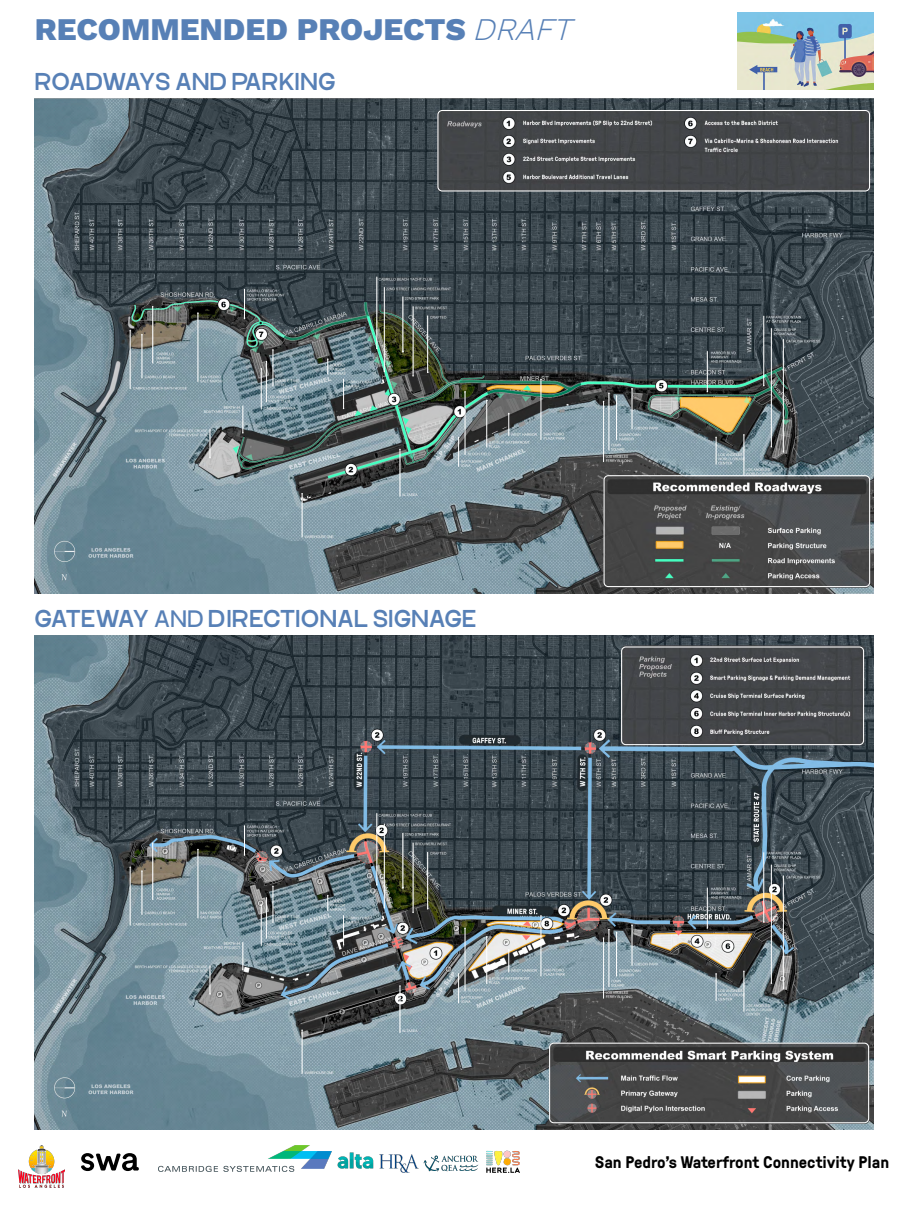
<style>
.page{position:relative;width:908px;height:1210px;background:#fff}
.page>*{position:absolute;margin:0;border:0;box-sizing:border-box;transform-origin:0 0}
.t1{font:800 31.5px "Work Sans";color:#5780b6}
.t2{font:900 22.75px "Work Sans";color:#5780b6}
.t3{font:700 16.8px "GT Pressura";color:#000}
.s1{font-weight:300;font-style:italic}
.s2{font-weight:600}
</style>
<div class="page">
<img style="left:19px;top:1145px;width:46px;height:43px">
<svg style="left:81px;top:1153px;width:58px;height:18px"></svg>
<img style="left:158px;top:1145px;width:173px;height:26px">
<img style="left:331px;top:1151px;width:43px;height:18px">
<img style="left:486px;top:1150px;width:33px;height:22px">
<img style="left:423px;top:1155px;width:56px;height:17px">
<img style="left:379px;top:1154px;width:39px;height:18px">
<img style="left:34px;top:99px;width:839px;height:494px">
<img style="left:34px;top:635px;width:839px;height:494px">
<img style="left:737px;top:13px;width:136px;height:77px">
<div style="left:437px;top:110px;width:432px;height:81px;border:1px solid #fff;border-radius:4px"></div>
<div style="left:603px;top:475px;width:266px;height:112px;border:1px solid #fff;border-radius:4px"></div>
<hr style="left:130px;top:331px;width:1px;height:58px;background:#fff">
<hr style="left:142px;top:335px;width:1px;height:43px;background:#fff">
<hr style="left:152px;top:307px;width:1px;height:56px;background:#fff">
<hr style="left:198px;top:313px;width:1px;height:69px;background:#fff">
<svg style="left:244px;top:289px;width:1px;height:30px"></svg>
<hr style="left:261px;top:369px;width:1px;height:40px;background:#fff">
<hr style="left:266px;top:361px;width:1px;height:41px;background:#fff">
<hr style="left:273px;top:350px;width:1px;height:36px;background:#fff">
<svg style="left:327px;top:358px;width:1px;height:16px"></svg>
<svg style="left:343px;top:379px;width:1px;height:30px"></svg>
<svg style="left:242px;top:405px;width:1px;height:28px"></svg>
<svg style="left:209px;top:429px;width:2px;height:29px"></svg>
<hr style="left:302px;top:493px;width:1px;height:44px;background:#fff">
<hr style="left:399px;top:449px;width:1px;height:47px;background:#fff">
<hr style="left:376px;top:277px;width:1px;height:71px;background:#fff">
<hr style="left:384px;top:287px;width:1px;height:84px;background:#fff">
<hr style="left:402px;top:296px;width:1px;height:55px;background:#fff">
<hr style="left:413px;top:306px;width:1px;height:70px;background:#fff">
<hr style="left:427px;top:315px;width:1px;height:57px;background:#fff">
<hr style="left:464px;top:392px;width:1px;height:63px;background:#fff">
<hr style="left:458px;top:437px;width:1px;height:30px;background:#fff">
<hr style="left:486px;top:400px;width:1px;height:47px;background:#fff">
<svg style="left:508px;top:413px;width:1px;height:23px"></svg>
<hr style="left:540px;top:379px;width:1px;height:61px;background:#fff">
<hr style="left:603px;top:401px;width:1px;height:61px;background:#fff">
<hr style="left:608px;top:393px;width:1px;height:57px;background:#fff">
<hr style="left:616px;top:396px;width:1px;height:44px;background:#fff">
<hr style="left:631px;top:389px;width:1px;height:40px;background:#fff">
<svg style="left:715px;top:436px;width:1px;height:28px"></svg>
<hr style="left:743px;top:435px;width:1px;height:40px;background:#fff">
<hr style="left:770px;top:328px;width:1px;height:119px;background:#fff">
<hr style="left:707px;top:351px;width:1px;height:40px;background:#fff">
<hr style="left:763px;top:316px;width:1px;height:69px;background:#fff">
<hr style="left:782px;top:339px;width:1px;height:113px;background:#fff">
<div style="left:621px;top:646px;width:242px;height:99px;border:1px solid #fff;border-radius:4px"></div>
<div style="left:549px;top:1042px;width:319px;height:81px;border:1px solid #fff;border-radius:4px"></div>
<hr style="left:130px;top:867px;width:1px;height:58px;background:#fff">
<hr style="left:142px;top:871px;width:1px;height:44px;background:#fff">
<hr style="left:152px;top:843px;width:1px;height:57px;background:#fff">
<hr style="left:198px;top:849px;width:1px;height:69px;background:#fff">
<hr style="left:244px;top:825px;width:1px;height:30px;background:#fff">
<hr style="left:261px;top:905px;width:1px;height:41px;background:#fff">
<hr style="left:266px;top:898px;width:1px;height:40px;background:#fff">
<hr style="left:273px;top:886px;width:1px;height:37px;background:#fff">
<svg style="left:327px;top:895px;width:1px;height:16px"></svg>
<hr style="left:343px;top:915px;width:1px;height:30px;background:#fff">
<svg style="left:242px;top:942px;width:1px;height:28px"></svg>
<svg style="left:209px;top:965px;width:2px;height:29px"></svg>
<hr style="left:302px;top:1030px;width:1px;height:43px;background:#fff">
<hr style="left:399px;top:986px;width:1px;height:47px;background:#fff">
<hr style="left:376px;top:813px;width:1px;height:72px;background:#fff">
<hr style="left:384px;top:823px;width:1px;height:85px;background:#fff">
<hr style="left:402px;top:833px;width:1px;height:55px;background:#fff">
<hr style="left:413px;top:843px;width:1px;height:69px;background:#fff">
<hr style="left:427px;top:852px;width:1px;height:57px;background:#fff">
<hr style="left:464px;top:928px;width:1px;height:63px;background:#fff">
<svg style="left:458px;top:973px;width:1px;height:30px"></svg>
<hr style="left:486px;top:936px;width:1px;height:48px;background:#fff">
<svg style="left:508px;top:949px;width:1px;height:23px"></svg>
<hr style="left:540px;top:916px;width:1px;height:60px;background:#fff">
<hr style="left:603px;top:938px;width:1px;height:60px;background:#fff">
<hr style="left:608px;top:929px;width:1px;height:58px;background:#fff">
<hr style="left:616px;top:932px;width:1px;height:44px;background:#fff">
<hr style="left:631px;top:925px;width:1px;height:40px;background:#fff">
<svg style="left:715px;top:973px;width:1px;height:28px"></svg>
<hr style="left:743px;top:971px;width:1px;height:40px;background:#fff">
<hr style="left:770px;top:864px;width:1px;height:119px;background:#fff">
<hr style="left:707px;top:887px;width:1px;height:41px;background:#fff">
<hr style="left:763px;top:852px;width:1px;height:70px;background:#fff">
<hr style="left:782px;top:875px;width:1px;height:113px;background:#fff">
<h1 class="t1" style="left:35px;top:11px;width:548px">RECOMMENDED PROJECTS <span class="s1">DRAFT</span></h1>
<p class="t2" style="left:35px;top:68px;width:302px">ROADWAYS AND PARKING</p>
<p class="t2" style="left:34px;top:605px;width:443px">GATEWAY <span class="s2">AND</span> DIRECTIONAL SIGNAGE</p>
<p class="t3" style="left:595px;top:1150px;width:295px">San Pedro’s Waterfront Connectivity Plan</p>
</div>
